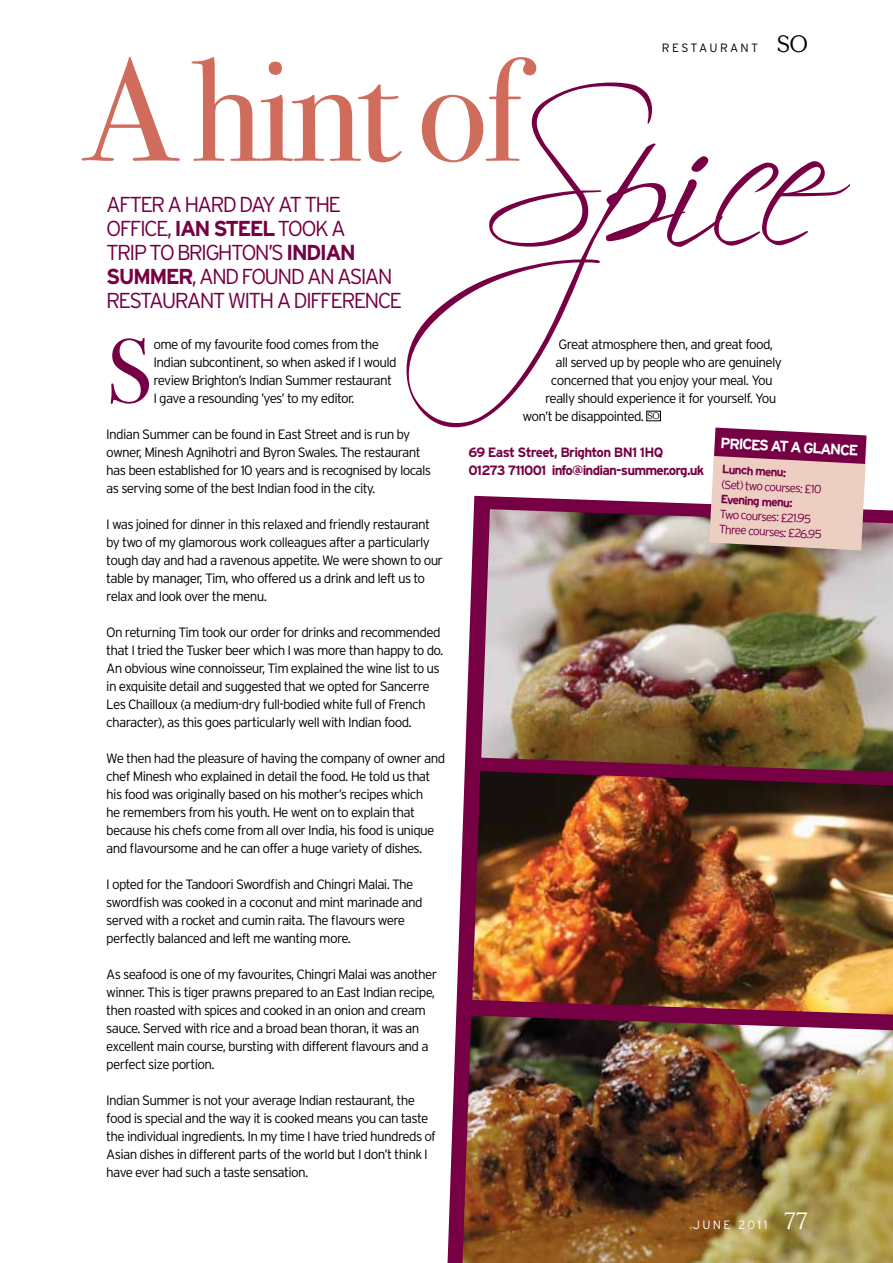
<style>
.page{position:relative;width:893px;height:1263px;background:#fff}
.page>*{position:absolute;margin:0;border:0;box-sizing:border-box;transform-origin:0 0}
.t1{font:192.15px "Scriptina";color:#760043}
.t2{font:146.7px "Bodoni Svty Two ITCTT Book";letter-spacing:-.03em;color:#cf6c5c}
.t3{font:91.05px "Bodoni Svty Two ITCTT Book";color:#760043}
.t4{font:300 21.6px/24px "Interstate";letter-spacing:.06em;color:#760043}
.t5{font:700 15px "Interstate";color:#fff}
.t6{font:300 13.5px/18px "Interstate";letter-spacing:-.05em;color:#000}
.t7{font:700 13.5px/18px "Interstate";letter-spacing:-.06em;color:#760043}
.t8{font:300 12px/15px "Interstate";color:#760043}
.t9{font:700 12px "Interstate";color:#760043}
.t10{font:300 12px "Interstate";letter-spacing:.18em;color:#000}
.t11{font:300 12px "Interstate";letter-spacing:.2em;color:#fff}
.t12{font:9.6px "Centabel";color:#000}
.s1{font-family:"Centabel";font-weight:400;font-size:24px}
.s2{font-weight:700}
</style>
<div class="page">
<svg style="left:448px;top:496px;width:445px;height:767px"></svg>
<div style="left:646px;top:411px;width:15px;height:10px;background:#fff;border:1px solid #000"></div>
<img style="left:481px;top:509px;width:412px;height:262px">
<img style="left:472px;top:771px;width:421px;height:243px">
<img style="left:462px;top:1015px;width:431px;height:248px">
<svg style="left:709px;top:428px;width:158px;height:122px;background:#ce9da4"></svg>
<p class="t10" style="left:662px;top:41px;width:148px">R ESTAUR AN T <span class="s1">SO</span></p>
<h2 class="t2" style="left:85px;top:23px;width:438px">A hint of</h2>
<h1 class="t1" style="left:481px;top:67px;width:388px">Spice</h1>
<h3 class="t4" style="left:106px;top:192px;width:211px">After ahard day at the office</h3>
<h3 class="t4" style="left:106px;top:216px;width:288px;text-indent:61px">, <span class="s2">Ian Steel</span> took a<br>tri p to Brighton’s <span class="s2">Indian<br>Summer</span>, and found an Asian resta</h3>
<h3 class="t4" style="left:162px;top:288px;width:78px">urant with</h3>
<h3 class="t4" style="left:277px;top:288px;width:114px">a difference</h3>
<h3 class="t3" style="left:106px;top:317px;width:47px">S</h3>
<p class="t6" style="left:153px;top:335px;width:245px">ome of my favourite food comes from the Indian subcontinent, so when asked if I would review Brighton’s Indian Summer restaurant I gave a resounding ’yes’ to my editor.</p>
<p class="t6" style="left:106px;top:425px;width:326px">Indian Summer can be found in East Street and is run by owner, Minesh Agnihotri and Byron Swales. The restaurant has been established for 10 years and is recognised by locals as serving some of the best Indian food in the city.</p>
<p class="t6" style="left:106px;top:515px;width:338px">I was joined for dinner in this relaxed and friendly restaurant by two of my glamorous work colleagues after a particularly tough day and had a ravenous appetite. We were shown to our table by manager, Tim, who offered us a drink and left us to relax and look over the menu.</p>
<p class="t6" style="left:106px;top:623px;width:339px">On returning Tim took our order for drinks and recommended that I tried the Tusker beer which I was more than happy to do.<br>An obvious wine connoisseur, Tim explained the wine list to us in exquisite detail and suggested that we opted for Sancerre Les Chailloux (a medium-dry full-bodied white full of French character), as this goes particularly well with Indian food.</p>
<p class="t6" style="left:106px;top:749px;width:340px">We then had the pleasure of having the company of owner and chef Minesh who explained in detail the food. He told us that his food was originally based on his mother’s recipes which<br>he remembers from his youth. He went on to explain that because his chefs come from all over India, his food is unique and flavoursome and he can offer a huge variety of dishes.</p>
<p class="t6" style="left:106px;top:875px;width:318px">I opted for the Tandoori Swordfish and Chingri Malai. The swordfish was cooked in a coconut and mint marinade and served with a rocket and cumin raita. The flavours were perfectly balanced and left me wanting more.</p>
<p class="t6" style="left:106px;top:965px;width:333px">As seafood is one of my favourites, Chingri Malai was another winner. This is tiger prawns prepared to an East Indian recipe, then roasted with spices and cooked in an onion and cream sauce. Served with rice and a broad bean thoran, it was an excellent main course, bursting with different flavours and a perfect size portion.</p>
<p class="t6" style="left:106px;top:1091px;width:331px">Indian Summer is not your average Indian restaurant, the food is special and the way it is cooked means you can taste the individual ingredients. In my time I have tried hundreds of Asian dishes in different parts of the world but I don’t think I have ever had such a taste sensation.</p>
<p class="t6" style="left:558px;top:335px;width:216px">Great atmosphere then, and great food,</p>
<p class="t6" style="left:555px;top:353px;width:228px">all served up by people who are genuinely</p>
<p class="t6" style="left:551px;top:371px;width:223px">concerned that you enjoy your meal. You</p>
<p class="t6" style="left:545px;top:389px;width:233px">really should experience it for yourself. You</p>
<p class="t6" style="left:522px;top:407px;width:123px">won’t be disappointed.</p>
<p class="t7" style="left:468px;top:443px;width:237px">69 East Street, Brighton BN1 1HQ<br>01273 711001 info@indian-summer.org.uk</p>
<p class="t5" style="left:721px;top:435px;width:138px;rotate:3deg">pr ices at a glance</p>
<p class="t12" style="left:647px;top:410px;width:14px">SO</p>
<p class="t9" style="left:722px;top:462px;width:66px;rotate:3deg">Lunch menu:</p>
<p class="t8" style="left:722px;top:477px;width:102px;rotate:3deg">(Set) two courses: £10</p>
<p class="t9" style="left:721px;top:492px;width:74px;rotate:3deg">Evening menu:</p>
<p class="t8" style="left:720px;top:506px;width:104px;rotate:3deg">Two courses: £21.95<br>Three courses: £26.95</p>
<p class="t11" style="left:693px;top:1218px;width:116px">JUN E 2011 <span class="s1">77</span></p>
</div>
